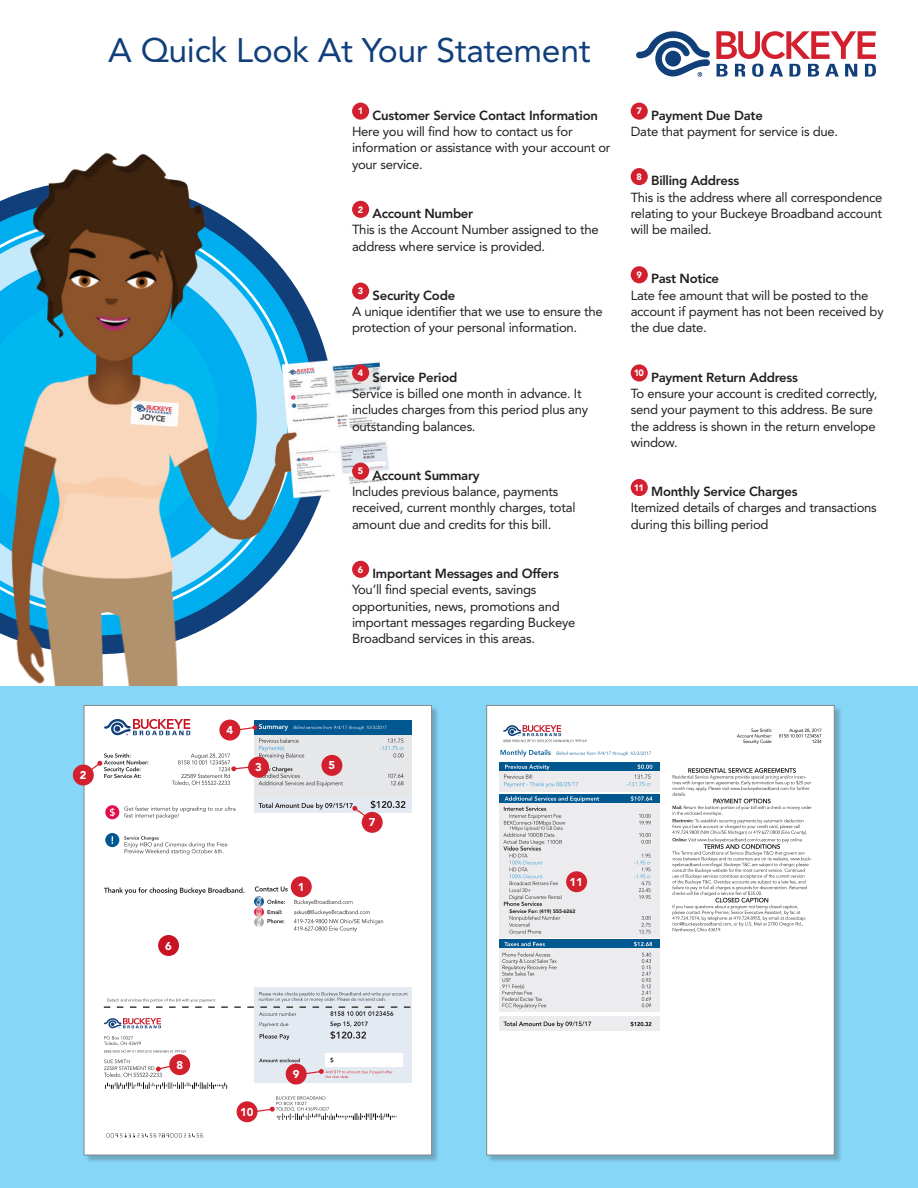
<style>
.page{position:relative;width:918px;height:1188px;background:#fff}
.page>*{position:absolute;margin:0;border:0;box-sizing:border-box;transform-origin:0 0}
.t1{font:33.75px "Avenir LT Std";letter-spacing:-.01em;color:#103f7a}
.t2{font:13.05px/16.4px "Avenir";letter-spacing:-.02em;color:#231f20}
.t3{font:900 11.25px "Avenir";color:#fff}
.t4{font:900 5.1px "Avenir LT Std";color:#231f20}
.s1{font-weight:800}
</style>
<div class="page">
<img style="left:0;top:102px;width:418px;height:585px">
<div style="left:0;top:687px;width:918px;height:501px;background:#86d6f7"></div>
<div style="left:352px;top:103px;width:17px;height:17px;background:#d2202f;border-radius:50%"></div>
<div style="left:352px;top:201px;width:17px;height:17px;background:#d2202f;border-radius:50%"></div>
<div style="left:352px;top:283px;width:17px;height:17px;background:#d2202f;border-radius:50%"></div>
<div style="left:352px;top:364px;width:17px;height:18px;background:#d2202f;border-radius:50%"></div>
<div style="left:352px;top:463px;width:17px;height:17px;background:#d2202f;border-radius:50%"></div>
<div style="left:352px;top:561px;width:17px;height:17px;background:#d2202f;border-radius:50%"></div>
<div style="left:487px;top:706px;width:355px;height:457px;background:#231f20;opacity:.25"></div>
<div style="left:486px;top:705px;width:348px;height:450px;background:#fff;border:1px solid #848689"></div>
<div style="left:499px;top:948px;width:161px;height:64px;background:#ececee"></div>
<div style="left:499px;top:940px;width:161px;height:8px;background:#015891"></div>
<div style="left:499px;top:1017px;width:161px;height:14px;background:#ececee"></div>
<svg style="left:503px;top:725px;width:84px;height:17px"></svg>
<svg style="left:501px;top:750px;width:150px;height:7px"></svg>
<div style="left:499px;top:771px;width:161px;height:20px;background:#ececee"></div>
<div style="left:499px;top:762px;width:161px;height:9px;background:#015891"></div>
<svg style="left:504px;top:764px;width:148px;height:24px"></svg>
<svg style="left:737px;top:728px;width:85px;height:16px"></svg>
<div style="left:499px;top:802px;width:161px;height:136px;background:#ececee"></div>
<div style="left:499px;top:794px;width:161px;height:9px;background:#015891"></div>
<svg style="left:509px;top:916px;width:142px;height:18px"></svg>
<svg style="left:503px;top:796px;width:149px;height:110px"></svg>
<svg style="left:504px;top:942px;width:148px;height:5px"></svg>
<svg style="left:502px;top:953px;width:149px;height:55px"></svg>
<svg style="left:504px;top:1021px;width:147px;height:7px"></svg>
<svg style="left:672px;top:768px;width:140px;height:164px"></svg>
<div style="left:85px;top:706px;width:355px;height:457px;background:#231f20;opacity:.25"></div>
<div style="left:84px;top:705px;width:348px;height:450px;background:#fff;border:1px solid #848689"></div>
<div style="left:255px;top:734px;width:157px;height:79px;background:#e6e7e9"></div>
<div style="left:255px;top:797px;width:157px;height:16px;background:#e4eaf1"></div>
<div style="left:255px;top:987px;width:157px;height:96px;background:#e4eaf1"></div>
<svg style="left:104px;top:719px;width:86px;height:16px"></svg>
<div style="left:255px;top:720px;width:157px;height:14px;background:#015891"></div>
<svg style="left:259px;top:767px;width:145px;height:20px"></svg>
<svg style="left:259px;top:738px;width:145px;height:21px"></svg>
<svg style="left:255px;top:886px;width:128px;height:46px"></svg>
<div style="left:105px;top:833px;width:14px;height:14px;background:#015891;border-radius:50%"></div>
<svg style="left:111px;top:836px;width:2px;height:8px"></svg>
<div style="left:105px;top:805px;width:14px;height:14px;background:#e2114c;border-radius:50%"></div>
<svg style="left:110px;top:808px;width:5px;height:9px"></svg>
<svg style="left:124px;top:836px;width:103px;height:19px"></svg>
<svg style="left:124px;top:806px;width:111px;height:13px"></svg>
<svg style="left:104px;top:887px;width:140px;height:7px"></svg>
<img style="left:105px;top:1083px;width:122px;height:5px">
<img style="left:276px;top:1113px;width:121px;height:6px">
<svg style="left:107px;top:1133px;width:96px;height:4px"></svg>
<div style="left:321px;top:755px;width:21px;height:21px;background:#d2202f;border-radius:50%"></div>
<div style="left:219px;top:720px;width:21px;height:21px;background:#d2202f;border-radius:50%"></div>
<svg style="left:238px;top:724px;width:149px;height:7px"></svg>
<div style="left:248px;top:757px;width:21px;height:21px;background:#d2202f;border-radius:50%"></div>
<div style="left:362px;top:812px;width:21px;height:21px;background:#d2202f;border-radius:50%"></div>
<svg style="left:259px;top:800px;width:146px;height:18px"></svg>
<div style="left:286px;top:1064px;width:21px;height:21px;background:#d2202f;border-radius:50%"></div>
<svg style="left:104px;top:992px;width:306px;height:86px"></svg>
<svg style="left:84px;top:753px;width:168px;height:33px"></svg>
<div style="left:73px;top:765px;width:21px;height:21px;background:#d2202f;border-radius:50%"></div>
<div style="left:158px;top:935px;width:21px;height:21px;background:#c71323;border-radius:50%"></div>
<div style="left:291px;top:876px;width:21px;height:21px;background:#d2202f;border-radius:50%"></div>
<div style="left:237px;top:1101px;width:21px;height:21px;background:#d2202f;border-radius:50%"></div>
<svg style="left:252px;top:1096px;width:77px;height:17px"></svg>
<div style="left:566px;top:871px;width:21px;height:21px;background:#d2202f;border-radius:50%"></div>
<svg style="left:636px;top:31px;width:74px;height:46px"></svg>
<svg style="left:716px;top:31px;width:160px;height:46px"></svg>
<div style="left:631px;top:103px;width:17px;height:17px;background:#d2202f;border-radius:50%"></div>
<div style="left:631px;top:168px;width:17px;height:17px;background:#d2202f;border-radius:50%"></div>
<div style="left:631px;top:266px;width:17px;height:17px;background:#d2202f;border-radius:50%"></div>
<div style="left:631px;top:364px;width:17px;height:18px;background:#d2202f;border-radius:50%"></div>
<div style="left:631px;top:479px;width:17px;height:17px;background:#d2202f;border-radius:50%"></div>
<h1 class="t1" style="left:108px;top:31px;width:484px">A Quick Look At Your Statement</h1>
<p class="t2" style="left:352px;top:107px;width:260px;text-indent:6px"><sup>1</sup> <span class="s1">Customer Service Contact Information </span>Here you will find how to contact us for information or assistance with your account or your service.</p>
<p class="t2" style="left:352px;top:205px;width:248px;text-indent:6px"><sup>2</sup> <span class="s1">Account Number<br></span>This is the Account Number assigned to the address where service is provided.</p>
<p class="t2" style="left:352px;top:287px;width:252px;text-indent:6px"><sup>3</sup> <span class="s1">Security Code<br></span>A unique identifier that we use to ensure the protection of your personal information.</p>
<p class="t2" style="left:352px;top:369px;width:237px;text-indent:6px"><sup>4</sup> <span class="s1">Service Period<br></span>Service is billed one month in advance. It includes charges from this period plus any outstanding balances.</p>
<p class="t2" style="left:352px;top:467px;width:225px;text-indent:6px"><sup>5</sup> <span class="s1">Account Summary<br></span>Includes previous balance, payments received, current monthly charges, total amount due and credits for this bill.</p>
<p class="t2" style="left:352px;top:565px;width:225px;text-indent:6px"><sup>6</sup> <span class="s1">Important Messages and Offers </span>You’ll find special events, savings opportunities, news, promotions and important messages regarding Buckeye Broadband services in this areas.</p>
<p class="t2" style="left:631px;top:107px;width:209px;text-indent:6px"><sup>7</sup> <span class="s1">Payment Due Date<br></span>Date that payment for service is due.</p>
<p class="t2" style="left:631px;top:172px;width:253px;text-indent:6px"><sup>8</sup> <span class="s1">Billing Address<br></span>This is the address where all correspondence relating to your Buckeye Broadband account will be mailed.</p>
<p class="t2" style="left:631px;top:271px;width:254px;text-indent:6px"><sup>9</sup> <span class="s1">Past Notice<br></span>Late fee amount that will be posted to the account if payment has not been received by the due date.</p>
<p class="t2" style="left:631px;top:369px;width:248px"><sup>10</sup> <span class="s1">Payment Return Address<br></span>To ensure your account is credited correctly, send your payment to this address. Be sure the address is shown in the return envelope window.</p>
<p class="t2" style="left:631px;top:483px;width:248px"><sup>11</sup> <span class="s1">Monthly Service Charges<br></span>Itemized details of charges and transactions during this billing period</p>
<p class="t3" style="left:80px;top:768px;width:8px">2</p>
<p class="t3" style="left:165px;top:939px;width:8px">6</p>
<p class="t3" style="left:227px;top:723px;width:8px">4</p>
<p class="t3" style="left:255px;top:761px;width:8px">3</p>
<p class="t3" style="left:329px;top:759px;width:8px">5</p>
<p class="t3" style="left:298px;top:880px;width:8px">1</p>
<p class="t3" style="left:369px;top:816px;width:8px">7</p>
<p class="t3" style="left:570px;top:875px;width:15px">11</p>
<p class="t4" style="left:509px;top:908px;width:68px">Service For: (419) 555-6262</p>
<p class="t3" style="left:176px;top:1058px;width:8px">8</p>
<p class="t3" style="left:240px;top:1105px;width:15px">10</p>
<p class="t3" style="left:293px;top:1067px;width:8px">9</p>
</div>
